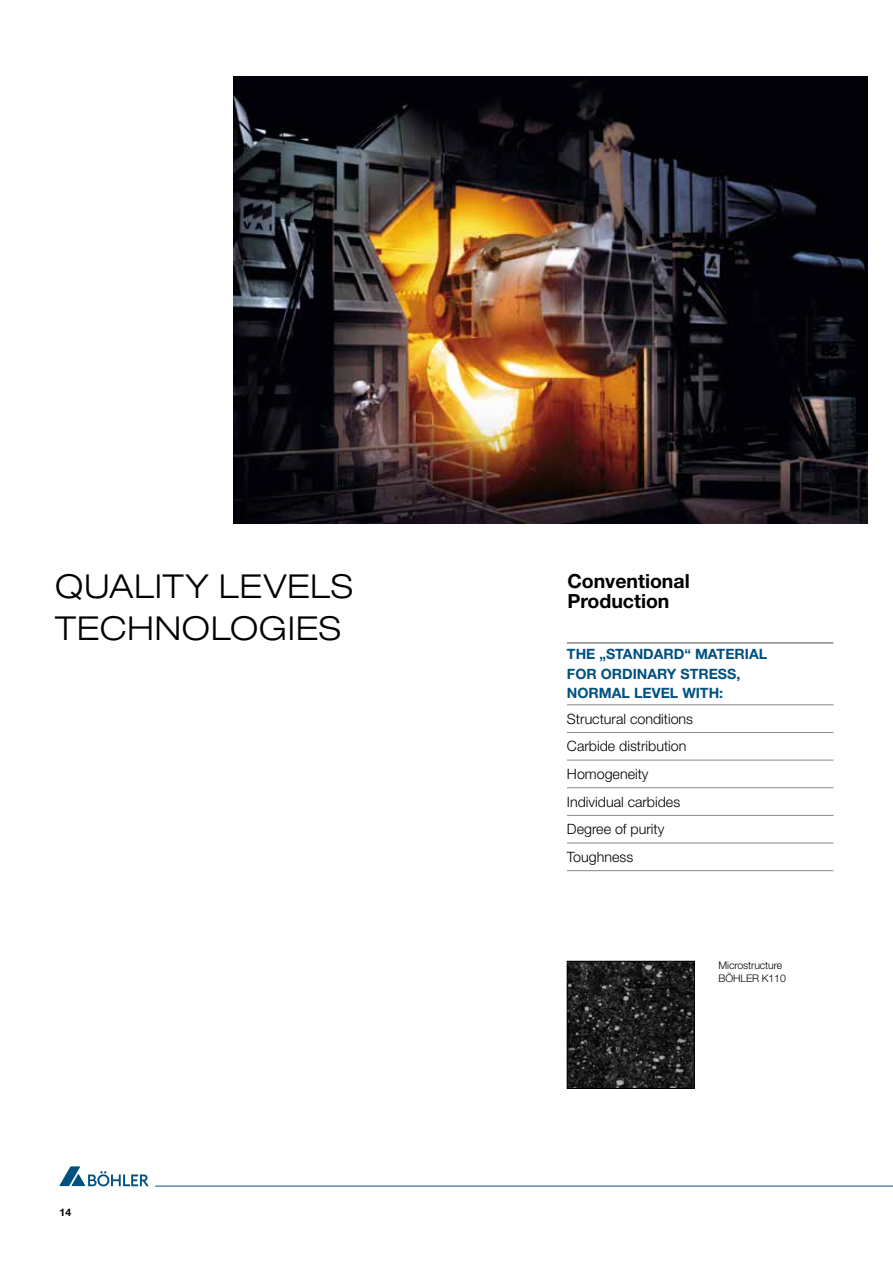
<style>
.page{position:relative;width:893px;height:1263px;background:#fff}
.page>*{position:absolute;margin:0;border:0;box-sizing:border-box;transform-origin:0 0}
.t1{font:300 expanded 33px/42px "Helvetica Neue LT Std";letter-spacing:.02em;color:#000}
.t2{font:700 19.5px/19.5px "Helvetica Neue LT Std";color:#000}
.t3{font:300 14.25px/27.6px "Helvetica Neue LT Std";color:#000}
.t4{font:700 14.25px/19.5px "Helvetica Neue LT Std";color:#005081}
.t5{font:300 10.5px/13.5px "Helvetica Neue LT Std";letter-spacing:-.01em;color:#000}
.t6{font:700 10.5px "Helvetica Neue LT Std";color:#000}
</style>
<div class="page">
<svg style="left:60px;top:1166px;width:89px;height:20px"></svg>
<hr style="left:155px;top:1186px;width:738px;height:1px;background:#005081">
<img style="left:234px;top:77px;width:633px;height:446px">
<img style="left:569px;top:963px;width:123px;height:124px">
<div style="left:567px;top:961px;width:127px;height:128px;border:1px solid #000"></div>
<hr style="left:567px;top:704px;width:266px;height:1px;background:#878787">
<hr style="left:567px;top:732px;width:266px;height:1px;background:#878787">
<hr style="left:567px;top:760px;width:266px;height:1px;background:#878787">
<hr style="left:567px;top:787px;width:266px;height:1px;background:#878787">
<hr style="left:567px;top:815px;width:266px;height:1px;background:#878787">
<hr style="left:567px;top:843px;width:266px;height:1px;background:#878787">
<hr style="left:567px;top:870px;width:266px;height:1px;background:#878787">
<hr style="left:567px;top:642px;width:266px;height:2px;background:#878787">
<h1 class="t1" style="left:55px;top:564px;width:299px">QUALITY LEVELS<br>TECHNOLOGIES</h1>
<p class="t6" style="left:60px;top:1205px;width:13px">14</p>
<h2 class="t2" style="left:567px;top:571px;width:124px">Conventional<br>Production</h2>
<p class="t4" style="left:567px;top:644px;width:202px">THE „STANDARD“ MATERIAL<br>FOR ORDINARY STRESS,<br>NORMAL LEVEL WITH:</p>
<p class="t3" style="left:567px;top:704px;width:128px">Structural conditions<br>Carbide distribution<br>Homogeneity<br>Individual carbides<br>Degree of purity<br>Toughness</p>
<p class="t5" style="left:719px;top:958px;width:69px">Microstructure<br>BÖHLER K110</p>
</div>
